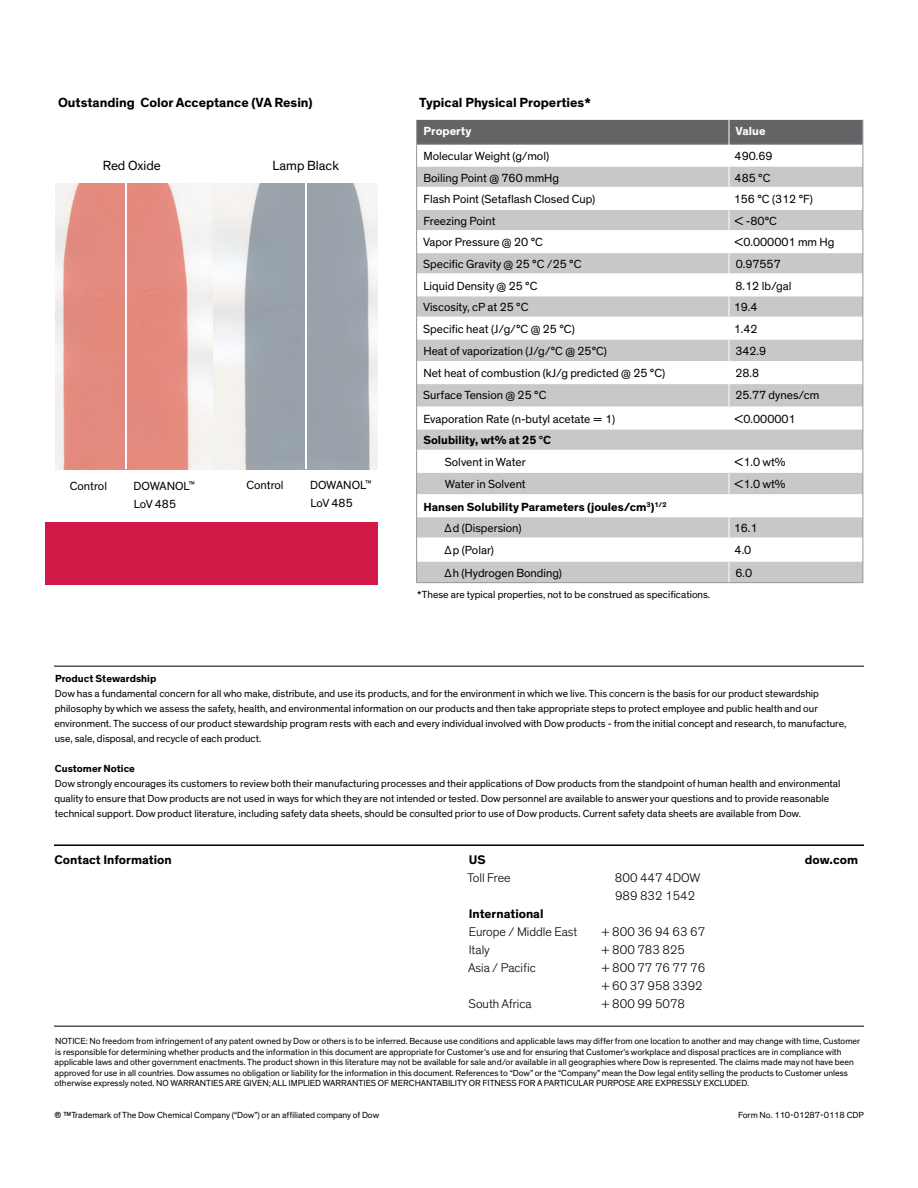
<style>
.page{position:relative;width:918px;height:1188px;background:#fff}
.page>*{position:absolute;margin:0;border:0;box-sizing:border-box;transform-origin:0 0}
.t1{font:700 13.5px "Dow Corporate";color:#000}
.t2{font:13.5px "Dow Corporate";color:#000}
.t3{font:300 12.75px/18px "Dow Corporate";color:#000}
.t4{font:700 12.75px "Dow Corporate";color:#000}
.t5{font:12px/18px "Dow Corporate";color:#000}
.t6{font:700 12px/21.6px "Dow Corporate";color:#000;text-align:center}
.t7{font:700 12px "Dow Corporate";color:#fff}
.t8{font:10.5px/15px "Dow Corporate";color:#000}
.t9{font:700 10.5px "Dow Corporate";color:#000}
.t10{font:9px/10.5px "Dow Corporate";color:#000}
.s1{font-weight:400}
</style>
<div class="page">
<hr style="left:54px;top:1026px;width:810px;height:1px;background:#000">
<img style="left:55px;top:183px;width:323px;height:286px">
<svg style="left:416px;top:119px;width:448px;height:464px"></svg>
<hr style="left:126px;top:178px;width:1px;height:291px;background:#fff">
<hr style="left:306px;top:178px;width:1px;height:291px;background:#fff">
<div style="left:45px;top:522px;width:333px;height:63px;background:#d11947"></div>
<hr style="left:54px;top:666px;width:810px;height:1px;background:#000">
<hr style="left:54px;top:844px;width:810px;height:2px;background:#000">
<p class="t1" style="left:58px;top:95px;width:256px">Outstanding Color Acceptance (VA Resin)</p>
<p class="t2" style="left:103px;top:158px;width:60px">Red Oxide</p>
<p class="t2" style="left:273px;top:158px;width:68px">Lamp Black</p>
<p class="t5" style="left:70px;top:477px;width:39px">Control</p>
<p class="t5" style="left:133px;top:477px;width:63px">DOWANOL<sup>™<br></sup>LoV 485</p>
<p class="t5" style="left:246px;top:476px;width:39px">Control</p>
<p class="t5" style="left:310px;top:476px;width:63px">DOWANOL<sup>™<br></sup>LoV 485</p>
<p class="t1" style="left:419px;top:95px;width:173px">Typical Physical Properties*</p>
<p class="t7" style="left:424px;top:123px;width:49px">Property</p>
<p class="t7" style="left:736px;top:123px;width:31px">Value</p>
<p class="t5" style="left:423px;top:147px;width:127px">Molecular Weight (g/mol)</p>
<p class="t5" style="left:735px;top:147px;width:39px">490.69</p>
<p class="t5" style="left:423px;top:169px;width:137px">Boiling Point @ 760 mmHg</p>
<p class="t5" style="left:735px;top:169px;width:37px">485 °C</p>
<p class="t5" style="left:423px;top:191px;width:173px">Flash Point (Setaflash Closed Cup)</p>
<p class="t5" style="left:734px;top:191px;width:81px">156 °C (312 °F)</p>
<p class="t5" style="left:423px;top:212px;width:74px">Freezing Point</p>
<p class="t5" style="left:735px;top:212px;width:44px">&lt; -80°C</p>
<p class="t5" style="left:423px;top:234px;width:121px">Vapor Pressure @ 20 °C</p>
<p class="t5" style="left:735px;top:234px;width:101px">&lt;0.000001 mm Hg</p>
<p class="t5" style="left:423px;top:255px;width:160px">Specific Gravity @ 25 °C /25 °C</p>
<p class="t5" style="left:736px;top:255px;width:47px">0.97557</p>
<p class="t5" style="left:423px;top:277px;width:115px">Liquid Density @ 25 °C</p>
<p class="t5" style="left:736px;top:277px;width:58px">8.12 lb/gal</p>
<p class="t5" style="left:423px;top:299px;width:107px">Viscosity, cP at 25 °C</p>
<p class="t5" style="left:734px;top:299px;width:25px">19.4</p>
<p class="t5" style="left:423px;top:320px;width:153px">Specific heat (J/g/°C @ 25 °C)</p>
<p class="t5" style="left:734px;top:320px;width:25px">1.42</p>
<p class="t5" style="left:423px;top:342px;width:185px">Heat of vaporization (J/g/°C @ 25°C)</p>
<p class="t5" style="left:735px;top:342px;width:32px">342.9</p>
<p class="t5" style="left:423px;top:365px;width:243px">Net heat of combustion (kJ/g predicted @ 25 °C)</p>
<p class="t5" style="left:735px;top:365px;width:25px">28.8</p>
<p class="t5" style="left:423px;top:386px;width:125px">Surface Tension @ 25 °C</p>
<p class="t5" style="left:735px;top:386px;width:85px">25.77 dynes/cm</p>
<p class="t5" style="left:423px;top:410px;width:193px">Evaporation Rate (n-butyl acetate = 1)</p>
<p class="t5" style="left:735px;top:410px;width:63px">&lt;0.000001</p>
<p class="t6" style="left:423px;top:430px;width:129px">Solubility, wt% at 25 <span class="s1">°</span>C<br><span class="s1">Solvent in Water</span></p>
<p class="t5" style="left:735px;top:453px;width:53px">&lt;1.0 wt%</p>
<p class="t5" style="left:445px;top:475px;width:82px">Water in Solvent</p>
<p class="t5" style="left:735px;top:475px;width:53px">&lt;1.0 wt%</p>
<p class="t6" style="left:444px;top:496px;width:225px;text-align:left;text-indent:-20px">Hansen Solubility Parameters (joules/cm<sup>3</sup>)<sup>1/2<br></sup><span class="s1">Δd (Dispersion)</span></p>
<p class="t5" style="left:734px;top:519px;width:25px">16.1</p>
<p class="t5" style="left:444px;top:541px;width:52px">Δp (Polar)</p>
<p class="t5" style="left:735px;top:541px;width:18px">4.0</p>
<p class="t5" style="left:444px;top:564px;width:120px">Δh (Hydrogen Bonding)</p>
<p class="t5" style="left:735px;top:564px;width:18px">6.0</p>
<p class="t8" style="left:417px;top:587px;width:294px">*These are typical properties, not to be construed as specifications.</p>
<p class="t9" style="left:55px;top:672px;width:103px">Product Stewardship</p>
<p class="t8" style="left:54px;top:687px;width:794px">Dow has a fundamental concern for all who make, distribute, and use its products, and for the environment in which we live. This concern is the basis for our product stewardship philosophy by which we assess the safety, health, and environmental information on our products and then take appropriate steps to protect employee and public health and our environment. The success of our product stewardship program rests with each and every individual involved with Dow products - from the initial concept and research, to manufacture, use, sale, disposal, and recycle of each product.</p>
<p class="t9" style="left:55px;top:762px;width:82px">Customer Notice</p>
<p class="t8" style="left:54px;top:777px;width:788px">Dow strongly encourages its customers to review both their manufacturing processes and their applications of Dow products from the standpoint of human health and environmental quality to ensure that Dow products are not used in ways for which they are not intended or tested. Dow personnel are available to answer your questions and to provide reasonable technical support. Dow product literature, including safety data sheets, should be consulted prior to use of Dow products. Current safety data sheets are available from Dow.</p>
<p class="t4" style="left:54px;top:852px;width:119px">Contact Information</p>
<p class="t4" style="left:469px;top:852px;width:18px">US</p>
<p class="t3" style="left:467px;top:869px;width:45px">Toll Free</p>
<p class="t3" style="left:615px;top:869px;width:87px">800 447 4DOW<br>989 832 1542</p>
<p class="t4" style="left:469px;top:906px;width:76px">International</p>
<p class="t3" style="left:469px;top:923px;width:110px">Europe / Middle East</p>
<p class="t3" style="left:602px;top:923px;width:105px">+ 800 36 94 63 67</p>
<p class="t3" style="left:469px;top:941px;width:23px">Italy</p>
<p class="t3" style="left:602px;top:941px;width:85px">+ 800 783 825</p>
<p class="t3" style="left:468px;top:959px;width:69px">Asia / Pacific</p>
<p class="t3" style="left:602px;top:959px;width:105px">+ 800 77 76 77 76 + 60 37 958 3392</p>
<p class="t3" style="left:469px;top:995px;width:64px">South Africa</p>
<p class="t3" style="left:602px;top:995px;width:85px">+ 800 99 5078</p>
<p class="t4" style="left:805px;top:852px;width:55px">dow.com</p>
<p class="t10" style="left:54px;top:1036px;width:807px">NOTICE: No freedom from infringement of any patent owned by Dow or others is to be inferred. Because use conditions and applicable laws may differ from one location to another and may change with time, Customer is responsible for determining whether products and the information in this document are appropriate for Customer’s use and for ensuring that Customer’s workplace and disposal practices are in compliance with applicable laws and other government enactments. The product shown in this literature may not be available for sale and/or available in all geographies where Dow is represented. The claims made may not have been approved for use in all countries. Dow assumes no obligation or liability for the information in this document. References to “Dow” or the “Company” mean the Dow legal entity selling the products to Customer unless otherwise expressly noted. NO WARRANTIES ARE GIVEN; ALL IMPLIED WARRANTIES OF MERCHANTABILITY OR FITNESS FOR A PARTICULAR PURPOSE ARE EXPRESSLY EXCLUDED.</p>
<p class="t10" style="left:54px;top:1110px;width:326px">® ™Trademark of The Dow Chemical Company (“Dow”) or an affiliated company of Dow</p>
<p class="t10" style="left:738px;top:1110px;width:127px">Form No. 110-01287-0118 CDP</p>
</div>
